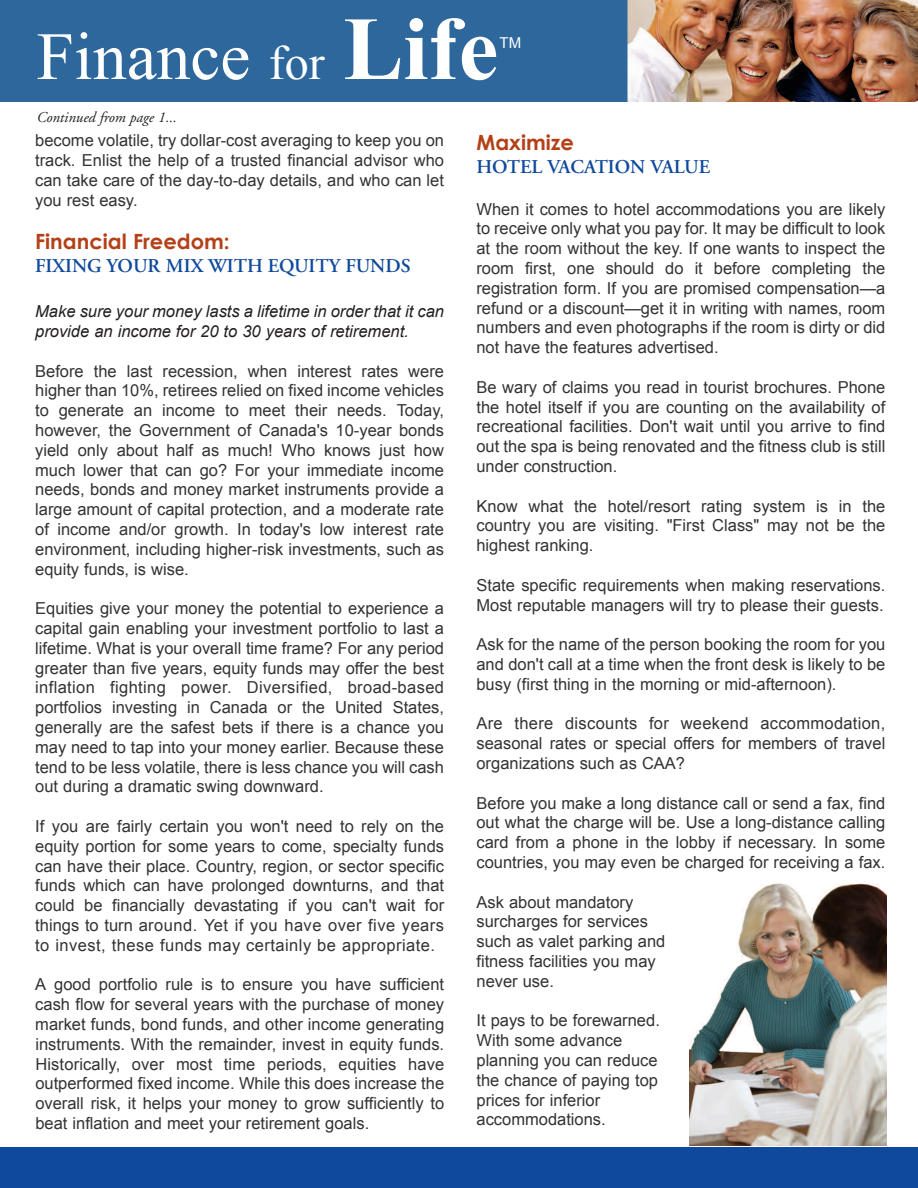
<style>
.page{position:relative;width:918px;height:1188px;background:#fff}
.page>*{position:absolute;margin:0;border:0;box-sizing:border-box;transform-origin:0 0}
.t1{font:67.5px "Times New Roman";color:#fff}
.t2{font:700 21px "Century Gothic";color:#b44018}
.t3{font:600 19.5px "Adobe Garamond";color:#0f499d}
.t4{font:16.5px/19.8px "Arial";color:#323332;text-align:justify}
.t5{font:italic 16.5px/19.8px "Arial";color:#231f20}
.t6{font:italic 15px "Adobe Garamond";color:#231f20}
.t7{font:15px "Arial";color:#fff}
.s1{font-size:48px}
.s2{font-weight:700;font-size:90px}
</style>
<div class="page">
<div style="left:0;top:1147px;width:918px;height:41px;background:#0f499d"></div>
<img style="left:690px;top:883px;width:196px;height:262px">
<img style="left:0;top:0;width:918px;height:101px">
<h1 class="t1" style="left:37px;top:19px;width:463px">Finance <span class="s1">for</span> <span class="s2">Life</span></h1>
<p class="t7" style="left:500px;top:34px;width:23px">TM</p>
<p class="t6" style="left:37px;top:111px;width:142px">Continued from page 1...</p>
<p class="t4" style="left:35px;top:131px;width:410px">become volatile, try dollar-cost averaging to keep you on track. Enlist the help of a trusted financial advisor who can take care of the day-to-day details, and who can let you rest easy.</p>
<p class="t2" style="left:35px;top:228px;width:196px">Financial Freedom:</p>
<p class="t3" style="left:35px;top:259px;width:377px">FIXING YOUR MIX WITH EQUITY FUNDS</p>
<p class="t5" style="left:35px;top:302px;width:410px">Make sure your money lasts a lifetime in order that it can provide an income for 20 to 30 years of retirement.</p>
<p class="t4" style="left:35px;top:361px;width:410px">Before the last recession, when interest rates were higher than 10%, retirees relied on fixed income vehicles to generate an income to meet their needs. Today, however, the Government of Canada's 10-year bonds yield only about half as much! Who knows just how much lower that can go? For your immediate income needs, bonds and money market instruments provide a large amount of capital protection, and a moderate rate of income and/or growth. In today's low interest rate environment, including higher-risk investments, such as equity funds, is wise.</p>
<p class="t4" style="left:35px;top:599px;width:410px">Equities give your money the potential to experience a capital gain enabling your investment portfolio to last a lifetime. What is your overall time frame? For any period greater than five years, equity funds may offer the best inflation fighting power. Diversified, broad-based portfolios investing in Canada or the United States, generally are the safest bets if there is a chance you may need to tap into your money earlier. Because these tend to be less volatile, there is less chance you will cash out during a dramatic swing downward.</p>
<p class="t4" style="left:35px;top:816px;width:410px">If you are fairly certain you won't need to rely on the equity portion for some years to come, specialty funds can have their place. Country, region, or sector specific funds which can have prolonged downturns, and that could be financially devastating if you can't wait for things to turn around. Yet if you have over five years to invest, these funds may certainly be appropriate.</p>
<p class="t4" style="left:35px;top:975px;width:411px">A good portfolio rule is to ensure you have sufficient cash flow for several years with the purchase of money market funds, bond funds, and other income generating instruments. With the remainder, invest in equity funds.<br>Historically, over most time periods, equities have outperformed fixed income. While this does increase the overall risk, it helps your money to grow sufficiently to beat inflation and meet your retirement goals.</p>
<p class="t2" style="left:476px;top:129px;width:99px">Maximize</p>
<p class="t3" style="left:476px;top:160px;width:235px">HOTEL VACATION VALUE</p>
<p class="t4" style="left:476px;top:199px;width:410px">When it comes to hotel accommodations you are likely to receive only what you pay for. It may be difficult to look at the room without the key. If one wants to inspect the room first, one should do it before completing the registration form. If you are promised compensation—a refund or a discount—get it in writing with names, room numbers and even photographs if the room is dirty or did not have the features advertised.</p>
<p class="t4" style="left:476px;top:377px;width:410px">Be wary of claims you read in tourist brochures. Phone the hotel itself if you are counting on the availability of recreational facilities. Don't wait until you arrive to find out the spa is being renovated and the fitness club is still under construction.</p>
<p class="t4" style="left:476px;top:496px;width:410px">Know what the hotel/resort rating system is in the country you are visiting. "First Class" may not be the highest ranking.</p>
<p class="t4" style="left:476px;top:575px;width:410px">State specific requirements when making reservations.<br>Most reputable managers will try to please their guests.</p>
<p class="t4" style="left:476px;top:635px;width:410px">Ask for the name of the person booking the room for you and don't call at a time when the front desk is likely to be busy (first thing in the morning or mid-afternoon).</p>
<p class="t4" style="left:476px;top:714px;width:410px">Are there discounts for weekend accommodation, seasonal rates or special offers for members of travel organizations such as CAA?</p>
<p class="t4" style="left:476px;top:793px;width:410px">Before you make a long distance call or send a fax, find out what the charge will be. Use a long-distance calling card from a phone in the lobby if necessary. In some countries, you may even be charged for receiving a fax.</p>
<p class="t4" style="left:476px;top:892px;width:190px;text-align:left">Ask about mandatory surcharges for services such as valet parking and fitness facilities you may never use.</p>
<p class="t4" style="left:476px;top:1011px;width:185px;text-align:left">It pays to be forewarned.<br>With some advance planning you can reduce the chance of paying top prices for inferior accommodations.</p>
</div>
